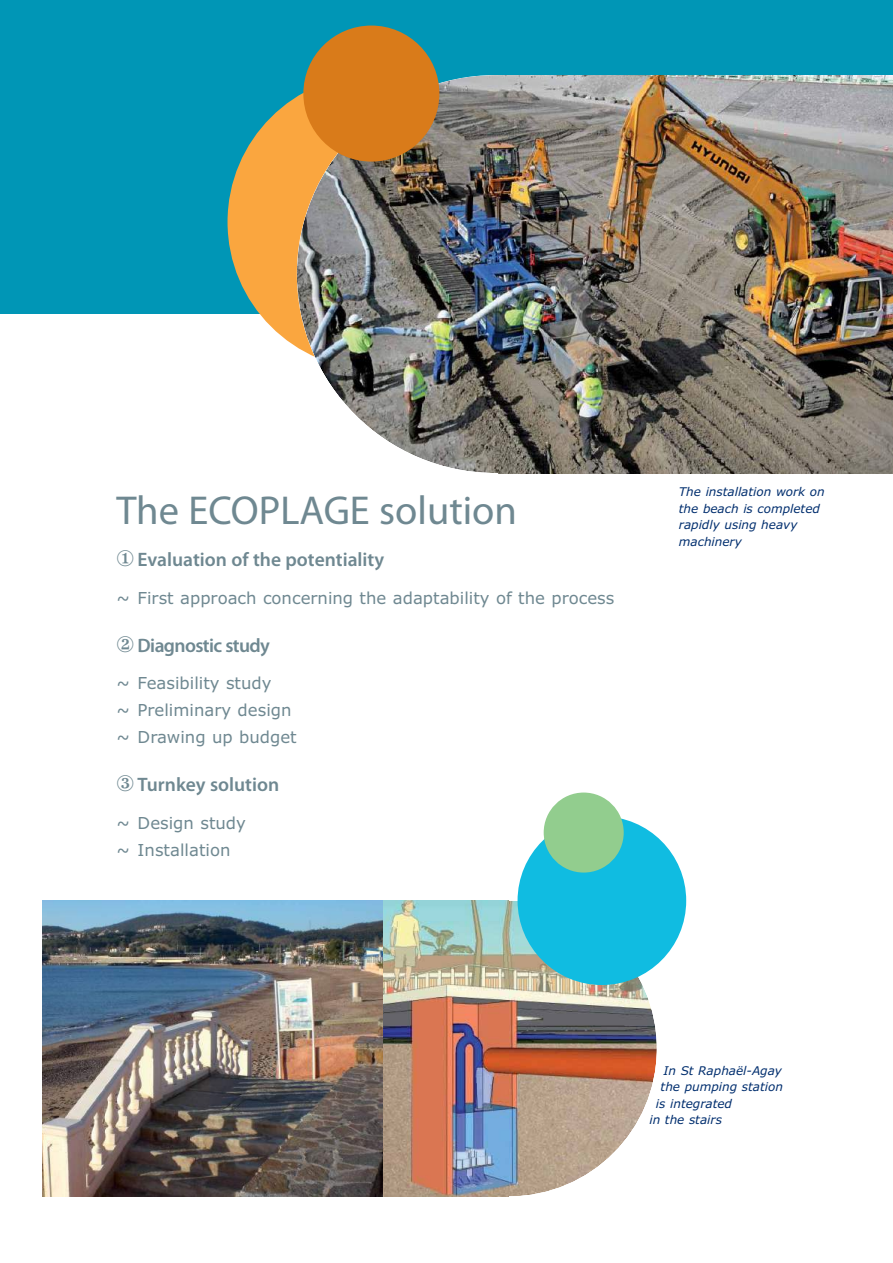
<style>
.page{position:relative;width:893px;height:1263px;background:#fff}
.page>*{position:absolute;margin:0;border:0;box-sizing:border-box;transform-origin:0 0}
.t1{font:40.5px "Myriad Pro";color:#6f8891}
.t2{font:600 19.5px "Myriad Pro";color:#6f8891}
.t3{font:600 19.5px "Myriad Pro";letter-spacing:-.03em;color:#6f8891}
.t4{font:16.5px/27px "Verdana";color:#6f8891}
.t5{font:italic 12px/16.5px "Verdana";color:#002e6e}
</style>
<div class="page">
<div style="left:0;top:0;width:893px;height:314px;background:#0096b6"></div>
<div style="left:228px;top:74px;width:295px;height:296px;background:#faa63f;border-radius:50%"></div>
<img style="left:297px;top:75px;width:398px;height:398px;border-radius:50%">
<img style="left:498px;top:75px;width:395px;height:398px">
<div style="left:303px;top:26px;width:136px;height:136px;background:#d97b1a;border-radius:50%"></div>
<img style="left:361px;top:901px;width:296px;height:295px;border-radius:50%">
<img style="left:383px;top:901px;width:125px;height:295px">
<img style="left:43px;top:901px;width:340px;height:295px">
<div style="left:518px;top:816px;width:168px;height:169px;background:#10bce1;border-radius:50%"></div>
<div style="left:544px;top:792px;width:80px;height:80px;background:#92cd8e;border-radius:50%"></div>
<h1 class="t1" style="left:116px;top:495px;width:402px">The ECOPLAGE solution</h1>
<p class="t2" style="left:116px;top:552px;width:269px">① Evaluation of the potentiality</p>
<p class="t4" style="left:116px;top:584px;width:500px">~ First approach concerning the adaptability of the process</p>
<p class="t3" style="left:116px;top:638px;width:155px">② Diagnostic study</p>
<p class="t4" style="left:116px;top:670px;width:182px">~ Feasibility study<br>~ Preliminary design ~ Drawing up budget</p>
<p class="t2" style="left:116px;top:777px;width:164px">③ Turnkey solution</p>
<p class="t4" style="left:116px;top:809px;width:131px">~ Design study ~ Installation</p>
<p class="t5" style="left:679px;top:485px;width:147px">The installation work on the beach is completed rapidly using heavy machinery</p>
<p class="t5" style="left:663px;top:1063px;width:120px">In St Raphaël-Agay</p>
<p class="t5" style="left:661px;top:1079px;width:124px">the pumping station</p>
<p class="t5" style="left:656px;top:1096px;width:78px">is integrated</p>
<p class="t5" style="left:649px;top:1112px;width:74px">in the stairs</p>
</div>
